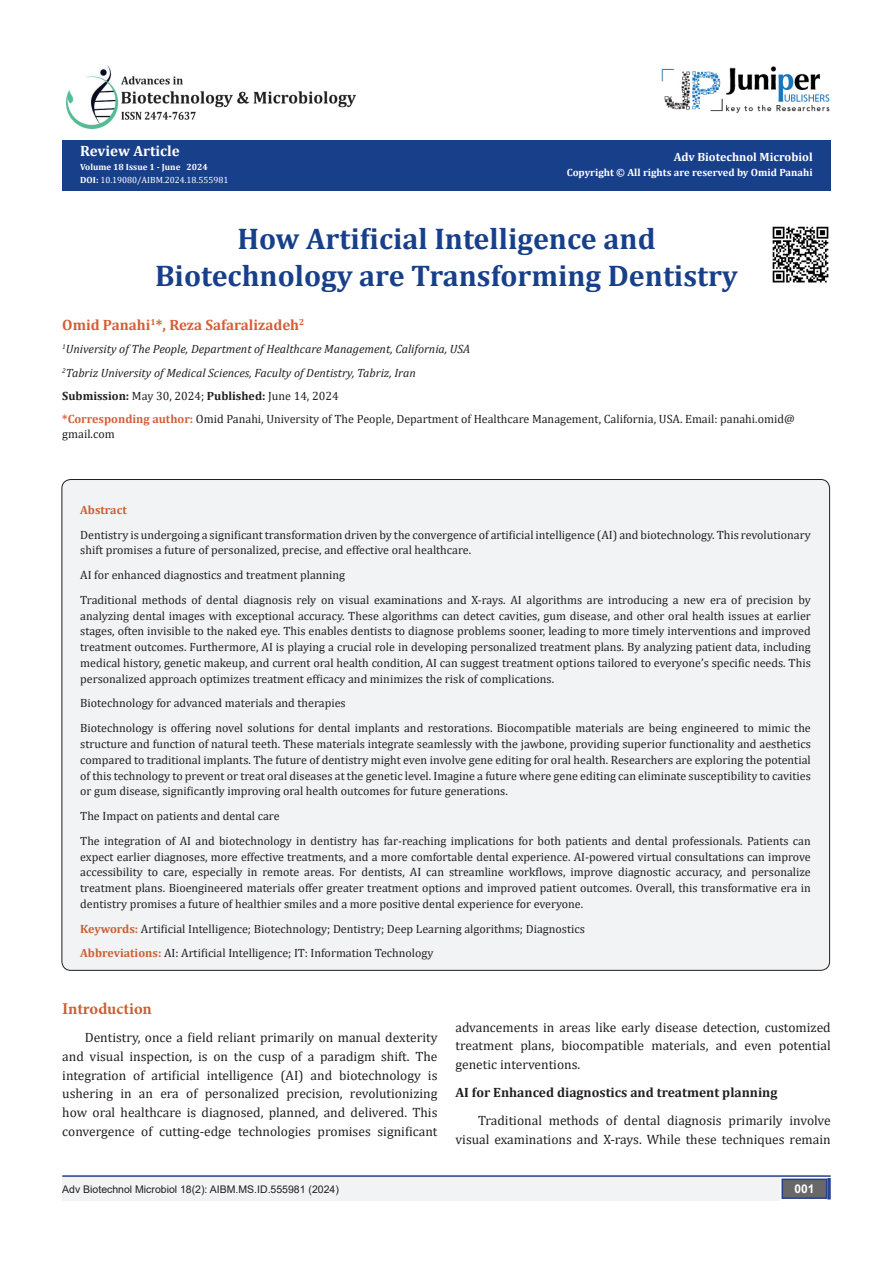
<style>
.page{position:relative;width:893px;height:1263px;background:#fff}
.page>*{position:absolute;margin:0;border:0;box-sizing:border-box;transform-origin:0 0}
.t1{font:700 30px/37.5px "Cambria";color:#183f89;text-align:center}
.t2{font:700 16.5px "Minion Pro";letter-spacing:-.005em;color:#ca5f37}
.t3{font:700 15px "Cambria";color:#d55e37}
.t4{font:700 15px "Cambria";color:#fff}
.t5{font:13.5px/18.8px "Cambria";color:#231f20;text-align:justify}
.List_Paragraph{font:700 13.5px "Cambria";color:#231f20}
.t6{font:12px/15.8px "Cambria";color:#231f20;text-align:justify}
.t7{font:italic 12px "Cambria";color:#231f20}
.t8{font:700 12px "Cambria";color:#fff}
.t9{font:700 12px "Cambria";color:#ca5f37}
.t10{font:700 12px "Arial";color:#fff}
.t11{font:10.5px "Arial";color:#231f20}
.t12{font:700 10.5px "Cambria";color:#fff}
.t13{font:9px "Cambria";color:#fff}
.t14{font:700 9px "Cambria";color:#fff}
.s1{font-weight:700}
.s2{font-weight:700;color:#d55e37}
.s3{font-weight:700;color:#ca5f37}
</style>
<div class="page">
<div style="left:62px;top:140px;width:769px;height:51px;background:#183f89"></div>
<hr style="left:62px;top:1175px;width:769px;height:2px;background:#253f8e">
<div style="left:62px;top:1177px;width:494px;height:24px;background:#f2f3f4"></div>
<div style="left:782px;top:1179px;width:45px;height:19px;background:#68676a"></div>
<div style="left:781px;top:1178px;width:46px;height:21px;border:2px solid #253f8e"></div>
<svg style="left:827px;top:1178px;width:4px;height:21px"></svg>
<img style="left:662px;top:66px;width:168px;height:47px">
<img style="left:66px;top:65px;width:290px;height:64px">
<div style="left:506px;top:1177px;width:273px;height:24px;background:#f2f3f4"></div>
<div style="left:62px;top:479px;width:768px;height:491px;background:#f2f3f4;border-radius:9px"></div>
<img style="left:772px;top:226px;width:57px;height:57px">
<p class="t4" style="left:80px;top:141px;width:101px">Review Article</p>
<p class="t14" style="left:80px;top:160px;width:129px">Volume 18 Issue 1 - June 2024</p>
<p class="t13" style="left:80px;top:175px;width:150px"><span class="s1">DOI:</span> 10.19080/AIBM.2024.18.555981</p>
<p class="t8" style="left:674px;top:148px;width:140px">Adv Biotechnol Microbiol</p>
<p class="t12" style="left:567px;top:165px;width:247px">Copyright © All rights are reserved by Omid Panahi</p>
<p class="t1" style="left:155px;top:219px;width:584px">How Artificial Intelligence and<br>Biotechnology are Transforming Dentistry</p>
<p class="t3" style="left:62px;top:314px;width:244px">Omid Panahi<sup>1</sup>*, Reza Safaralizadeh<sup>2</sup></p>
<p class="t7" style="left:62px;top:341px;width:410px"><sup>1</sup>University of The People, Department of Healthcare Management, California, USA</p>
<p class="t7" style="left:62px;top:364px;width:355px"><sup>2</sup>Tabriz University of Medical Sciences, Faculty of Dentistry, Tabriz, Iran</p>
<p class="t6" style="left:62px;top:388px;width:278px"><span class="s1">Submission:</span> May 30, 2024; <span class="s1">Published:</span> June 14, 2024</p>
<p class="t6" style="left:62px;top:412px;width:734px;line-height:14.4px"><span class="s2">*Corresponding author:</span> Omid Panahi, University of The People, Department of Healthcare Management, California, USA. Email: panahi.omid@ gmail.com</p>
<p class="t9" style="left:80px;top:501px;width:48px">Abstract</p>
<p class="t6" style="left:80px;top:527px;width:732px">Dentistry is undergoing a significant transformation driven by the convergence of artificial intelligence (AI) and biotechnology. This revolutionary shift promises a future of personalized, precise, and effective oral healthcare.</p>
<p class="t6" style="left:80px;top:567px;width:266px">AI for enhanced diagnostics and treatment planning</p>
<p class="t6" style="left:80px;top:592px;width:732px">Traditional methods of dental diagnosis rely on visual examinations and X-rays. AI algorithms are introducing a new era of precision by analyzing dental images with exceptional accuracy. These algorithms can detect cavities, gum disease, and other oral health issues at earlier stages, often invisible to the naked eye. This enables dentists to diagnose problems sooner, leading to more timely interventions and improved treatment outcomes. Furthermore, AI is playing a crucial role in developing personalized treatment plans. By analyzing patient data, including medical history, genetic makeup, and current oral health condition, AI can suggest treatment options tailored to everyone’s specific needs. This personalized approach optimizes treatment efficacy and minimizes the risk of complications.</p>
<p class="t6" style="left:80px;top:695px;width:267px">Biotechnology for advanced materials and therapies</p>
<p class="t6" style="left:80px;top:720px;width:732px">Biotechnology is offering novel solutions for dental implants and restorations. Biocompatible materials are being engineered to mimic the structure and function of natural teeth. These materials integrate seamlessly with the jawbone, providing superior functionality and aesthetics compared to traditional implants. The future of dentistry might even involve gene editing for oral health. Researchers are exploring the potential of this technology to prevent or treat oral diseases at the genetic level. Imagine a future where gene editing can eliminate susceptibility to cavities or gum disease, significantly improving oral health outcomes for future generations.</p>
<p class="t6" style="left:80px;top:808px;width:201px">The Impact on patients and dental care</p>
<p class="t6" style="left:80px;top:833px;width:732px">The integration of AI and biotechnology in dentistry has far-reaching implications for both patients and dental professionals. Patients can expect earlier diagnoses, more effective treatments, and a more comfortable dental experience. AI-powered virtual consultations can improve accessibility to care, especially in remote areas. For dentists, AI can streamline workflows, improve diagnostic accuracy, and personalize treatment plans. Bioengineered materials offer greater treatment options and improved patient outcomes. Overall, this transformative era in dentistry promises a future of healthier smiles and a more positive dental experience for everyone.</p>
<p class="t6" style="left:80px;top:920px;width:506px"><span class="s3">Keywords:</span> Artificial Intelligence; Biotechnology; Dentistry; Deep Learning algorithms; Diagnostics</p>
<p class="t6" style="left:80px;top:945px;width:355px"><span class="s3">Abbreviations:</span> AI: Artificial Intelligence; IT: Information Technology</p>
<p class="t2" style="left:62px;top:997px;width:91px">Introduction</p>
<p class="t5" style="left:62px;top:1028px;width:377px;text-indent:22px">Dentistry, once a field reliant primarily on manual dexterity and visual inspection, is on the cusp of a paradigm shift. The integration of artificial intelligence (AI) and biotechnology is ushering in an era of personalized precision, revolutionizing how oral healthcare is diagnosed, planned, and delivered. This convergence of cutting-edge technologies promises significant</p>
<p class="t5" style="left:455px;top:1018px;width:377px">advancements in areas like early disease detection, customized treatment plans, biocompatible materials, and even potential genetic interventions.</p>
<p class="List_Paragraph" style="left:455px;top:1083px;width:323px">AI for Enhanced diagnostics and treatment planning</p>
<p class="t5" style="left:455px;top:1111px;width:377px;text-align:right">Traditional methods of dental diagnosis primarily involve visual examinations and X-rays. While these techniques remain</p>
<p class="t11" style="left:62px;top:1182px;width:278px">Adv Biotechnol Microbiol 18(2): AIBM.MS.ID.555981 (2024)</p>
<p class="t10" style="left:794px;top:1180px;width:22px">001</p>
</div>
